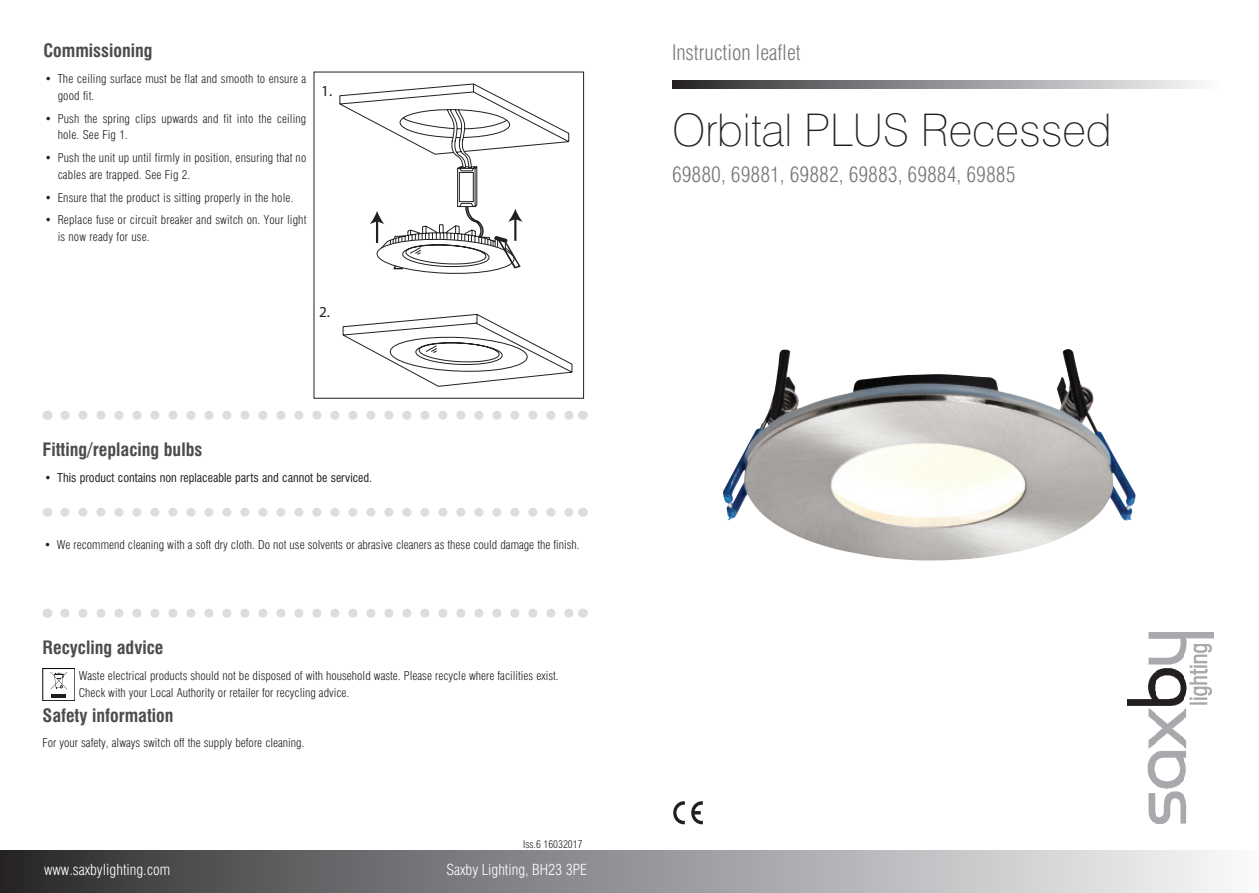
<style>
.page{position:relative;width:1259px;height:893px;background:#fff}
.page>*{position:absolute;margin:0;border:0;box-sizing:border-box;transform-origin:0 0}
.t1{font:100 45px "Swiss 721 BT";color:#231f20}
.t2{font:300 condensed 21px "Swiss 721 BT";color:#76787b}
.t3{font:700 condensed 18px "Swiss 721 BT";color:#4b4c4d}
.t4{font:15.3px "Myriad Pro";color:#231f20}
.t5{font:300 condensed 15px "Swiss 721 BT";color:#fff}
.t6{font:300 condensed 12px/16.5px "Swiss 721 BT";color:#231f20}
.t7{font:condensed 12px "Swiss 721 BT";color:#231f20}
.t8{font:300 condensed 10.5px "Swiss 721 BT";color:#231f20}
.s1{font-weight:300}
</style>
<div class="page">
<svg style="left:673px;top:801px;width:12px;height:23px"></svg>
<svg style="left:691px;top:801px;width:12px;height:23px"></svg>
<svg style="left:672px;top:80px;width:527px;height:9px;background:#8e8f91"></svg>
<div style="left:0;top:850px;width:1259px;height:43px;background:linear-gradient(to right,#2d2d2f,#f9fbfd)"></div>
<svg style="left:50px;top:672px;width:17px;height:17px"></svg>
<hr style="left:51px;top:694px;width:15px;height:3px;background:#201d1e">
<div style="left:43px;top:668px;width:32px;height:33px;border:1px solid #040503"></div>
<svg style="left:65px;top:508px;width:508px;height:9px"></svg>
<svg style="left:65px;top:609px;width:508px;height:9px"></svg>
<svg style="left:65px;top:411px;width:508px;height:9px"></svg>
<img style="left:723px;top:349px;width:346px;height:212px">
<img style="left:1127px;top:633px;width:87px;height:191px">
<svg style="left:339px;top:83px;width:231px;height:122px"></svg>
<div style="left:459px;top:172px;width:15px;height:30px;border:1px solid #231f20"></div>
<div style="left:314px;top:72px;width:270px;height:327px;border:1px solid #231f20"></div>
<svg style="left:342px;top:205px;width:231px;height:182px"></svg>
<p class="t3" style="left:43px;top:40px;width:111px">Commissioning</p>
<p class="t6" style="left:58px;top:71px;width:250px;text-indent:-13px">• The ceiling surface must be flat and smooth to ensure a good fit.</p>
<p class="t6" style="left:58px;top:110px;width:250px;text-indent:-13px">• Push the spring clips upwards and fit into the ceiling hole. See Fig 1.</p>
<p class="t6" style="left:58px;top:150px;width:250px;text-indent:-13px">• Push the unit up until firmly in position, ensuring that no cables are trapped. See Fig 2.</p>
<p class="t6" style="left:45px;top:189px;width:250px">• Ensure that the product is sitting properly in the hole.</p>
<p class="t6" style="left:58px;top:212px;width:250px;text-indent:-13px">• Replace fuse or circuit breaker and switch on. Your light is now ready for use.</p>
<p class="t4" style="left:321px;top:81px;width:12px">1.</p>
<p class="t4" style="left:319px;top:303px;width:12px">2.</p>
<p class="t3" style="left:43px;top:438px;width:161px">Fitting/replacing bulbs</p>
<p class="t7" style="left:44px;top:471px;width:329px"><span class="s1">•</span> This product contains non replaceable parts and cannot be serviced.</p>
<p class="t6" style="left:44px;top:536px;width:537px">• We recommend cleaning with a soft dry cloth. Do not use solvents or abrasive cleaners as these could damage the finish.</p>
<p class="t3" style="left:43px;top:636px;width:122px">Recycling advice</p>
<p class="t6" style="left:79px;top:667px;width:481px">Waste electrical products should not be disposed of with household waste. Please recycle where facilities exist.<br>Check with your Local Authority or retailer for recycling advice.</p>
<p class="t3" style="left:43px;top:705px;width:133px">Safety information</p>
<p class="t6" style="left:43px;top:734px;width:263px">For your safety, always switch off the supply before cleaning.</p>
<p class="t5" style="left:44px;top:860px;width:128px">www.saxbylighting.com</p>
<p class="t8" style="left:523px;top:838px;width:61px">Iss.6 16032017</p>
<p class="t5" style="left:446px;top:860px;width:142px">Saxby Lighting, BH23 3PE</p>
<p class="t2" style="left:672px;top:40px;width:130px">Instruction leaflet</p>
<p class="t1" style="left:672px;top:103px;width:441px">Orbital PLUS Recessed</p>
<p class="t2" style="left:672px;top:162px;width:345px">69880, 69881, 69882, 69883, 69884, 69885</p>
</div>
